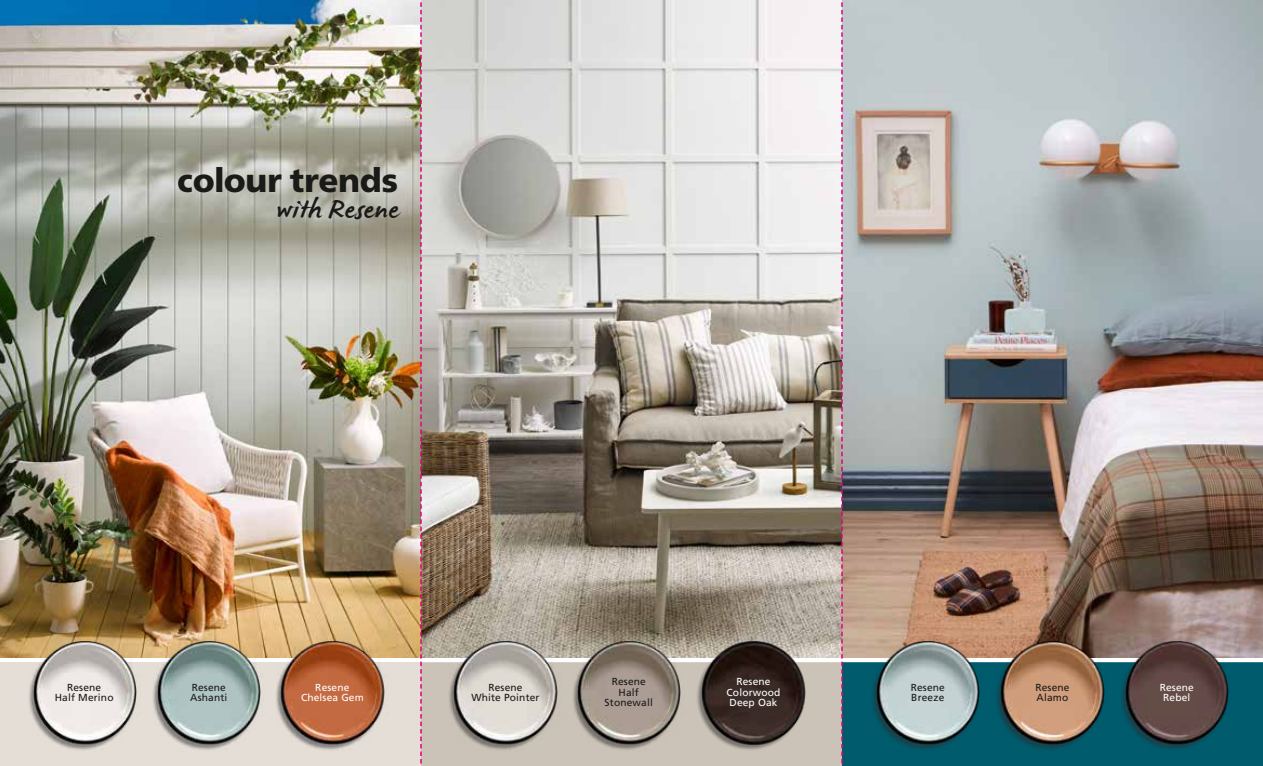
<style>
.page{position:relative;width:1263px;height:766px;background:#fff}
.page>*{position:absolute;margin:0;border:0;box-sizing:border-box;transform-origin:0 0}
.t1{font:900 33px "Frutiger Neue LT Pro";letter-spacing:-.01em;color:#1a1a18}
.t2{font:26.55px "James Paul";letter-spacing:.02em;color:#1a1a18}
.t3{font:10.2px/10.5px "Frutiger";letter-spacing:.015em;color:#1a1a18;text-align:center}
.t4{font:10.2px/10.5px "Frutiger";letter-spacing:.015em;color:#fff;text-align:center}
</style>
<div class="page">
<img style="left:0;top:0;width:1263px;height:657px">
<div style="left:0;top:662px;width:421px;height:103px;background:#e5ded7"></div>
<div style="left:843px;top:662px;width:420px;height:103px;background:#005b6d"></div>
<div style="left:422px;top:662px;width:419px;height:103px;background:#cbc3b7"></div>
<img style="left:442px;top:629px;width:124px;height:127px">
<img style="left:566px;top:629px;width:124px;height:127px">
<img style="left:690px;top:629px;width:129px;height:127px">
<img style="left:865px;top:629px;width:124px;height:127px">
<img style="left:1118px;top:629px;width:124px;height:127px">
<img style="left:989px;top:629px;width:129px;height:127px">
<img style="left:151px;top:629px;width:118px;height:121px">
<img style="left:22px;top:629px;width:129px;height:121px">
<img style="left:269px;top:629px;width:129px;height:121px">
<svg style="left:420px;top:0;width:2px;height:765px;background:#ce6392"></svg>
<svg style="left:841px;top:0;width:2px;height:765px;background:#c8639a"></svg>
<h1 class="t1" style="left:177px;top:160px;width:222px">colour trends</h1>
<h2 class="t2" style="left:276px;top:195px;width:123px">with Resene</h2>
<p class="t3" style="left:55px;top:681px;width:60px">Resene<br>Half Merino</p>
<p class="t4" style="left:301px;top:681px;width:64px">Resene<br>Chelsea Gem</p>
<p class="t3" style="left:190px;top:681px;width:39px;text-align:left">Resene<br>Ashanti</p>
<p class="t3" style="left:471px;top:681px;width:70px">Resene<br>White Pointer</p>
<p class="t3" style="left:605px;top:676px;width:50px">Resene<br>Half<br>Stonewall</p>
<p class="t4" style="left:727px;top:676px;width:55px">Resene<br>Colorwood<br>Deep Oak</p>
<p class="t3" style="left:911px;top:681px;width:36px;text-align:left">Resene<br>Breeze</p>
<p class="t4" style="left:1160px;top:681px;width:36px">Resene<br>Rebel</p>
<p class="t3" style="left:1035px;top:681px;width:36px;text-align:left">Resene<br>Alamo</p>
</div>
